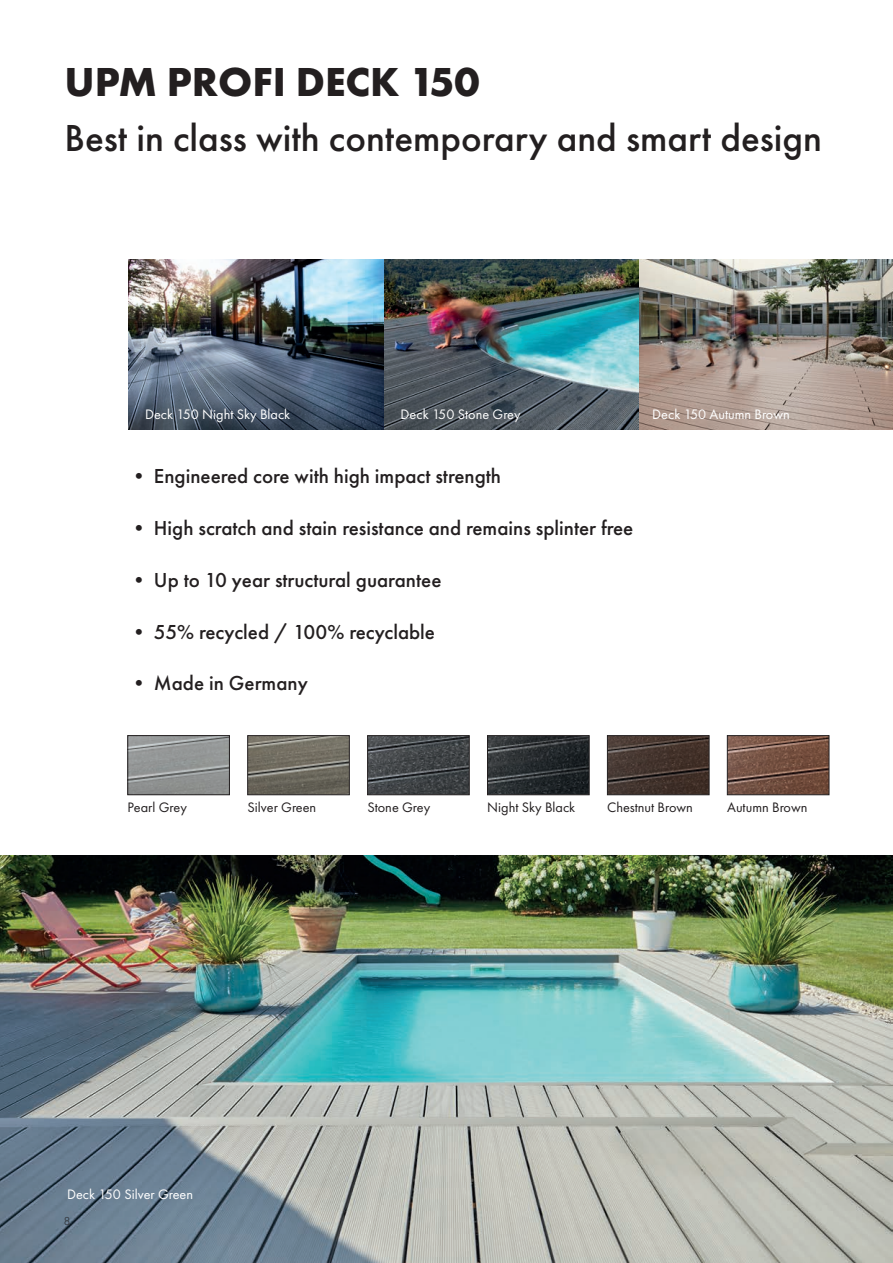
<style>
.page{position:relative;width:893px;height:1263px;background:#fff}
.page>*{position:absolute;margin:0;border:0;box-sizing:border-box;transform-origin:0 0}
.t1{font:700 42px "Futura PT";color:#231f20}
.t2{font:500 39px "Futura PT";color:#231f20}
.t3{font:500 21px "Futura PT";color:#231f20}
.t4{font:14.25px "Futura PT";color:#fff}
.t5{font:14.25px "Futura PT";color:#231f20}
.t6{font:300 12px "Futura PT";color:#231f20}
</style>
<div class="page">
<img style="left:729px;top:737px;width:98px;height:56px">
<div style="left:727px;top:735px;width:102px;height:60px;border:1px solid #231f20"></div>
<img style="left:489px;top:737px;width:98px;height:56px">
<div style="left:487px;top:735px;width:102px;height:60px;border:1px solid #231f20"></div>
<img style="left:609px;top:737px;width:98px;height:56px">
<div style="left:607px;top:735px;width:102px;height:60px;border:1px solid #231f20"></div>
<img style="left:369px;top:737px;width:98px;height:56px">
<div style="left:367px;top:735px;width:102px;height:60px;border:1px solid #231f20"></div>
<img style="left:249px;top:737px;width:99px;height:56px">
<div style="left:247px;top:735px;width:103px;height:60px;border:1px solid #231f20"></div>
<img style="left:130px;top:737px;width:98px;height:56px">
<div style="left:128px;top:735px;width:102px;height:60px;border:1px solid #231f20"></div>
<img style="left:128px;top:259px;width:765px;height:170px">
<img style="left:0;top:855px;width:893px;height:408px">
<h1 class="t1" style="left:65px;top:55px;width:417px">UPM PROFI DECK 150</h1>
<h2 class="t2" style="left:65px;top:115px;width:759px">Best in class with contemporary and smart design</h2>
<p class="t4" style="left:145px;top:406px;width:147px">Deck 150 Night Sky Black</p>
<p class="t4" style="left:401px;top:406px;width:122px">Deck 150 Stone Grey</p>
<p class="t3" style="left:128px;top:464px;width:374px">• Engineered core with high impact strength</p>
<p class="t3" style="left:128px;top:515px;width:506px">• High scratch and stain resistance and remains splinter free</p>
<p class="t3" style="left:128px;top:567px;width:315px">• Up to 10 year structural guarantee</p>
<p class="t3" style="left:128px;top:619px;width:308px">• 55% recycled / 100% recyclable</p>
<p class="t3" style="left:128px;top:671px;width:181px">• Made in Germany</p>
<p class="t4" style="left:652px;top:406px;width:139px">Deck 150 Autumn Brown</p>
<p class="t5" style="left:128px;top:799px;width:61px">Pearl Grey</p>
<p class="t5" style="left:247px;top:799px;width:70px">Silver Green</p>
<p class="t5" style="left:367px;top:799px;width:64px">Stone Grey</p>
<p class="t5" style="left:607px;top:799px;width:87px">Chestnut Brown</p>
<p class="t5" style="left:487px;top:799px;width:89px">Night Sky Black</p>
<p class="t5" style="left:727px;top:799px;width:82px">Autumn Brown</p>
<p class="t4" style="left:67px;top:1186px;width:128px">Deck 150 Silver Green</p>
<p class="t6" style="left:64px;top:1214px;width:8px">8</p>
</div>
